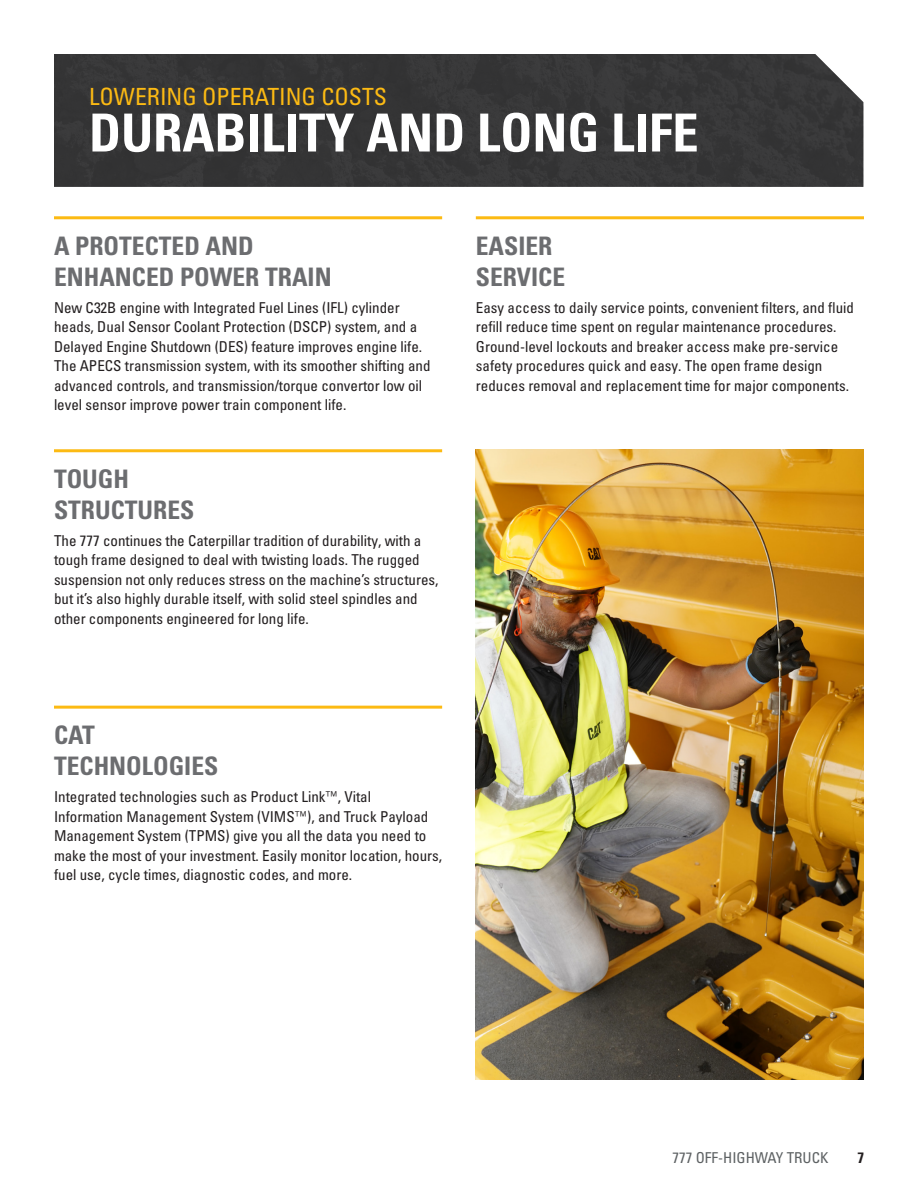
<style>
.page{position:relative;width:918px;height:1188px;background:#fff}
.page>*{position:absolute;margin:0;border:0;box-sizing:border-box;transform-origin:0 0}
.Headline_large_white{font:52.5px "Univers LTCYR 67 Bold Cond";color:#fff}
.Benefit_subhead_gray{font:25.5px/30.6px "Univers LTCYR 67 Bold Cond";color:#6c6d70}
.Subhead_small_yellow{font:condensed 23.7px "Univers LTCYR 57";color:#fcba13}
.Body_copy{font:condensed 15px/19.5px "Univers LTCYR 57";color:#231f20}
.t1{font:condensed 15px "Univers LTCYR 57";color:#5d6163}
.t2{font:15px "Univers LTCYR 67 Bold Cond";color:#231f20}
</style>
<div class="page">
<img style="left:476px;top:449px;width:387px;height:631px">
<div style="left:54px;top:54px;width:809px;height:133px;background:#353536"></div>
<hr style="left:54px;top:216px;width:388px;height:3px;background:#fcba13">
<hr style="left:476px;top:216px;width:388px;height:3px;background:#fcba13">
<hr style="left:54px;top:449px;width:388px;height:3px;background:#fcba13">
<hr style="left:54px;top:706px;width:388px;height:3px;background:#fcba13">
<p class="Subhead_small_yellow" style="left:89px;top:82px;width:300px">LOWERING OPERATING COSTS</p>
<p class="Headline_large_white" style="left:89px;top:101px;width:611px">DURABILITY AND LONG LIFE</p>
<p class="Benefit_subhead_gray" style="left:54px;top:230px;width:279px">A PROTECTED AND<br>ENHANCED POWER TRAIN</p>
<p class="Body_copy" style="left:54px;top:298px;width:370px">New C32B engine with Integrated Fuel Lines (IFL) cylinder heads, Dual Sensor Coolant Protection (DSCP) system, and a<br>Delayed Engine Shutdown (DES) feature improves engine life.</p>
<p class="Body_copy" style="left:54px;top:356px;width:378px">The APECS transmission system, with its smoother shifting and advanced controls, and transmission/torque convertor low oil level sensor improve power train component life.</p>
<p class="Benefit_subhead_gray" style="left:54px;top:463px;width:77px">TOUGH</p>
<p class="Benefit_subhead_gray" style="left:54px;top:494px;width:142px">STRUCTURES</p>
<p class="Body_copy" style="left:54px;top:530px;width:386px">The 777 continues the Caterpillar tradition of durability, with a tough frame designed to deal with twisting loads. The rugged suspension not only reduces stress on the machine’s structures, but it’s also highly durable itself, with solid steel spindles and other components engineered for long life.</p>
<p class="Benefit_subhead_gray" style="left:476px;top:230px;width:78px">EASIER</p>
<p class="Benefit_subhead_gray" style="left:476px;top:261px;width:91px">SERVICE</p>
<p class="Body_copy" style="left:476px;top:298px;width:380px">Easy access to daily service points, convenient filters, and fluid refill reduce time spent on regular maintenance procedures.<br>Ground-level lockouts and breaker access make pre-service safety procedures quick and easy. The open frame design reduces removal and replacement time for major components.</p>
<p class="Benefit_subhead_gray" style="left:54px;top:720px;width:42px">CAT</p>
<p class="Benefit_subhead_gray" style="left:54px;top:750px;width:166px">TECHNOLOGIES</p>
<p class="Body_copy" style="left:54px;top:787px;width:390px">Integrated technologies such as Product Link™, Vital Information Management System (VIMS™), and Truck Payload Management System (TPMS) give you all the data you need to make the most of your investment. Easily monitor location, hours, fuel use, cycle times, diagnostic codes, and more.</p>
<p class="t1" style="left:672px;top:1148px;width:158px">777 OFF-HIGHWAY TRUCK</p>
<p class="t2" style="left:857px;top:1148px;width:8px">7</p>
</div>
